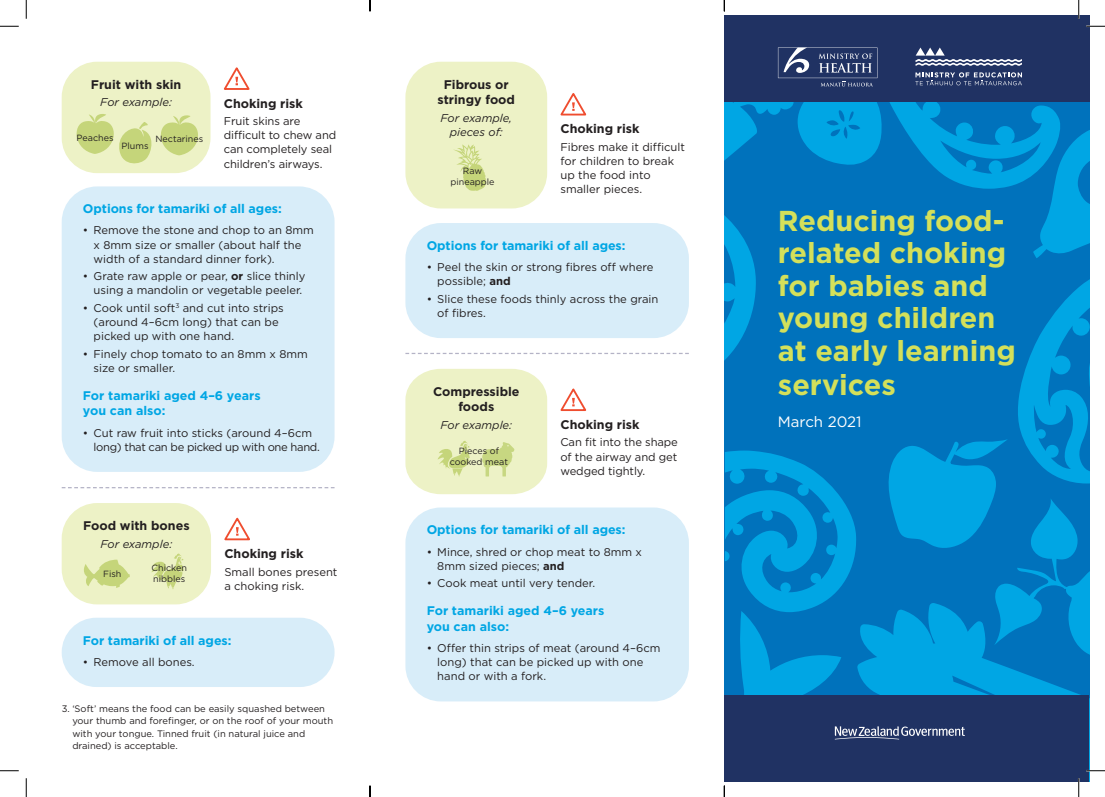
<style>
.page{position:relative;width:1105px;height:797px;background:#fff}
.page>*{position:absolute;margin:0;border:0;box-sizing:border-box;transform-origin:0 0}
.t1{font:700 28.75px/32.8px "Gotham HTF";color:#d4e05a}
.t2{font:15px "Gotham HTF";color:#fff}
.t3{font:700 12.5px/15.6px "Gotham HTF";letter-spacing:-.005em;color:#00a6e4}
.t4{font:700 12.5px/15.6px "Gotham HTF";color:#231f20;text-align:center}
.t5{font:11.25px/14px "Gotham HTF";color:#231f20}
.t6{font:11.25px/14px "Gotham HTF";letter-spacing:-.025em;color:#231f20}
.t7{font:italic 11.25px/14px "Gotham HTF";color:#231f20;text-align:center}
.t8{font:9.38px/12.5px "Gotham HTF";color:#231f20}
.t9{font:9px/11.2px "Gotham HTF";color:#231f20;text-align:center}
.s1{font-weight:700}
</style>
<div class="page">
<div style="left:62px;top:62px;width:149px;height:111px;background:#edf2c6;border-radius:35px"></div>
<div style="left:62px;top:186px;width:273px;height:286px;background:#d8edf9;border-radius:35px"></div>
<svg style="left:224px;top:67px;width:26px;height:23px"></svg>
<svg style="left:75px;top:114px;width:128px;height:53px"></svg>
<svg style="left:62px;top:487px;width:273px;height:1px"></svg>
<div style="left:405px;top:62px;width:142px;height:146px;background:#edf2c6;border-radius:35px"></div>
<div style="left:405px;top:223px;width:284px;height:115px;background:#d8edf9;border-radius:35px"></div>
<svg style="left:560px;top:93px;width:27px;height:23px"></svg>
<svg style="left:453px;top:144px;width:33px;height:47px"></svg>
<div style="left:405px;top:507px;width:284px;height:194px;background:#d8edf9;border-radius:35px"></div>
<svg style="left:560px;top:388px;width:27px;height:23px"></svg>
<svg style="left:405px;top:369px;width:142px;height:125px;background:#ebf1c4"></svg>
<svg style="left:405px;top:353px;width:284px;height:1px"></svg>
<div style="left:724px;top:16px;width:365px;height:86px;background:#203263"></div>
<svg style="left:778px;top:48px;width:99px;height:38px"></svg>
<svg style="left:915px;top:72px;width:107px;height:13px"></svg>
<svg style="left:915px;top:48px;width:107px;height:18px"></svg>
<div style="left:62px;top:617px;width:273px;height:70px;background:#d8edf9;border-radius:35px"></div>
<svg style="left:224px;top:517px;width:26px;height:24px"></svg>
<div style="left:62px;top:503px;width:149px;height:101px;background:#edf2c6;border-radius:35px"></div>
<svg style="left:152px;top:553px;width:32px;height:36px"></svg>
<svg style="left:84px;top:559px;width:46px;height:29px"></svg>
<svg style="left:0;top:25px;width:19px;height:2px"></svg>
<svg style="left:1086px;top:25px;width:19px;height:2px"></svg>
<svg style="left:0;top:770px;width:19px;height:1px"></svg>
<svg style="left:25px;top:0;width:2px;height:19px"></svg>
<svg style="left:25px;top:778px;width:2px;height:19px"></svg>
<svg style="left:1078px;top:0;width:1px;height:19px"></svg>
<svg style="left:369px;top:0;width:2px;height:11px"></svg>
<svg style="left:369px;top:785px;width:2px;height:12px"></svg>
<svg style="left:724px;top:102px;width:381px;height:695px;background:#137fbf"></svg>
<p class="t4" style="left:91px;top:76px;width:92px">Fruit with skin</p>
<p class="t7" style="left:100px;top:95px;width:73px">For example:</p>
<p class="t4" style="left:224px;top:95px;width:81px">Choking risk</p>
<p class="t5" style="left:224px;top:114px;width:114px">Fruit skins are difficult to chew and can completely seal children’s airways.</p>
<p class="t9" style="left:77px;top:132px;width:38px">Peaches</p>
<p class="t9" style="left:156px;top:133px;width:49px">Nectarines</p>
<p class="t9" style="left:122px;top:140px;width:28px">Plums</p>
<p class="t3" style="left:83px;top:201px;width:200px">Options for tamariki of all ages:</p>
<p class="t5" style="left:94px;top:223px;width:222px;text-indent:-11px">• Remove the stone and chop to an 8mm x 8mm size or smaller (about half the width of a standard dinner fork).</p>
<p class="t5" style="left:83px;top:269px;width:224px;text-align:right">• Grate raw apple or pear, <span class="s1">or</span> slice thinly using a mandolin or vegetable peeler.</p>
<p class="t5" style="left:94px;top:301px;width:192px;text-indent:-11px">• Cook until soft<sup>3</sup> and cut into strips (around 4–6cm long) that can be picked up with one hand.</p>
<p class="t5" style="left:94px;top:346px;width:216px;text-indent:-11px">• Finely chop tomato to an 8mm x 8mm size or smaller.</p>
<p class="t3" style="left:83px;top:387px;width:179px">For tamariki aged 4–6 years you can also:</p>
<p class="t6" style="left:94px;top:425px;width:228px;text-indent:-11px">• Cut raw fruit into sticks (around 4–6cm long) that can be picked up with one hand.</p>
<p class="t4" style="left:83px;top:517px;width:108px">Food with bones</p>
<p class="t7" style="left:100px;top:536px;width:73px">For example:</p>
<p class="t9" style="left:152px;top:562px;width:37px;text-align:left">Chicken nibbles</p>
<p class="t9" style="left:103px;top:568px;width:20px">Fish</p>
<p class="t4" style="left:224px;top:545px;width:81px">Choking risk</p>
<p class="t5" style="left:224px;top:564px;width:115px">Small bones present a choking risk.</p>
<p class="t3" style="left:83px;top:632px;width:150px">For tamariki of all ages:</p>
<p class="t5" style="left:83px;top:654px;width:113px">• Remove all bones.</p>
<p class="t8" style="left:72px;top:702px;width:262px;text-indent:-11px">3. ‘Soft’ means the food can be easily squashed between your thumb and forefinger, or on the roof of your mouth with your tongue. Tinned fruit (in natural juice and drained) is acceptable.</p>
<p class="t4" style="left:438px;top:76px;width:79px">Fibrous or stringy food</p>
<p class="t7" style="left:440px;top:111px;width:73px">For example, pieces of:</p>
<p class="t9" style="left:450px;top:165px;width:46px">Raw pineapple</p>
<p class="t4" style="left:560px;top:121px;width:81px">Choking risk</p>
<p class="t5" style="left:560px;top:140px;width:126px">Fibres make it difficult for children to break up the food into smaller pieces.</p>
<p class="t3" style="left:427px;top:237px;width:200px">Options for tamariki of all ages:</p>
<p class="t5" style="left:437px;top:260px;width:218px;text-indent:-11px">• Peel the skin or strong fibres off where possible; <span class="s1">and</span></p>
<p class="t5" style="left:437px;top:291px;width:223px;text-indent:-11px">• Slice these foods thinly across the grain of fibres.</p>
<p class="t4" style="left:433px;top:383px;width:88px">Compressible foods</p>
<p class="t7" style="left:440px;top:418px;width:73px">For example:</p>
<p class="t4" style="left:560px;top:416px;width:81px">Choking risk</p>
<p class="t5" style="left:560px;top:435px;width:119px;text-align:justify">Can fit into the shape of the airway and get wedged tightly.</p>
<p class="t9" style="left:450px;top:445px;width:60px">Pieces of cooked meat</p>
<p class="t3" style="left:427px;top:522px;width:200px">Options for tamariki of all ages:</p>
<p class="t5" style="left:437px;top:544px;width:206px;text-indent:-11px">• Mince, shred or chop meat to 8mm x<br>8mm sized pieces; <span class="s1">and</span></p>
<p class="t5" style="left:427px;top:576px;width:170px">• Cook meat until very tender.</p>
<p class="t3" style="left:427px;top:602px;width:179px">For tamariki aged 4–6 years you can also:</p>
<p class="t5" style="left:437px;top:641px;width:225px;text-indent:-11px">• Offer thin strips of meat (around 4–6cm long) that can be picked up with one hand or with a fork.</p>
<h1 class="t1" style="left:778px;top:204px;width:239px">Reducing food&shy;related choking for babies and young children at early learning services</h1>
<h2 class="t2" style="left:778px;top:413px;width:85px">March 2021</h2>
</div>
